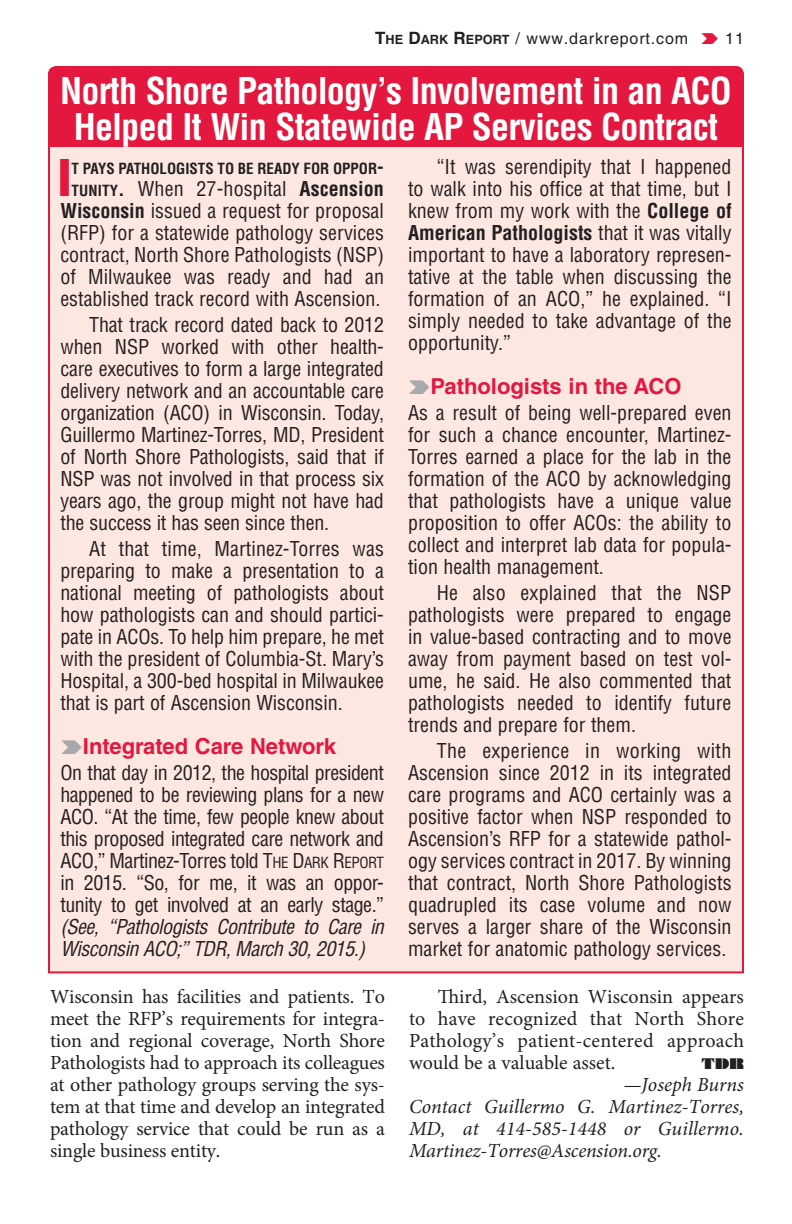
<style>
.page{position:relative;width:792px;height:1224px;background:#fff}
.page>*{position:absolute;margin:0;border:0;box-sizing:border-box;transform-origin:0 0}
.t1{font:900 condensed 49.4px "Helvetica LT Std";color:#e4183e}
.t2{font:700 condensed 36px "Helvetica LT Std";letter-spacing:-.02em;color:#fff}
.t3{font:700 22px "Helvetica LT Std";color:#e4183e}
.par-head{font:condensed 20px/22px "Helvetica LT Std";color:#231f20;text-align:justify}
.t4{font:20px/22px "Minion Pro";letter-spacing:-.01em;color:#231f20;text-align:justify}
.t5{font:italic 20px/22px "Minion Pro";color:#231f20;text-align:justify}
.t6{font:16px "Helvetica LT Std";letter-spacing:.055em;color:#231f20}
.t7{font:700 condensed 15px "Helvetica LT Std";color:#231f20}
.t8{font:14px "Braggadocio MT Std";color:#231f20}
.s1{font-weight:700;font-size:17px}
.s2{font-weight:700;font-size:12.8px}
.s3{font-size:20px}
.s4{font-weight:700;font-size:15px}
.s5{font-weight:700}
.s6{font-style:inherit}
.s7{font-size:15px}
.s8{font-style:italic}
</style>
<div class="page">
<div style="left:48px;top:141px;width:696px;height:832px;background:#fce7e1;border:2px solid #e4183e"></div>
<div style="left:48px;top:66px;width:696px;height:82px;background:#e4183e"></div>
<p class="t6" style="left:375px;top:29px;width:315px"><span class="s1">T</span><span class="s2">HE</span> <span class="s1">D</span><span class="s2">ARK</span> <span class="s1">R</span><span class="s2">EPORT</span> / www.darkreport.com</p>
<p class="t6" style="left:725px;top:29px;width:20px">11</p>
<p class="t2" style="left:60px;top:68px;width:673px">North Shore Pathology’s Involvement in an ACO</p>
<p class="t2" style="left:74px;top:104px;width:646px">Helped It Win Statewide AP Services Contract</p>
<p class="t1" style="left:58px;top:147px;width:15px">I</p>
<p class="t7" style="left:72px;top:159px;width:314px">T PAYS PATHOLOGISTS TO BE READY FOR OPPOR<span class="s3">-</span></p>
<p class="par-head" style="left:60px;top:178px;width:325px;text-align:center"><span class="s4">TUNITY</span><span class="s5">.</span> When 27-hospital <span class="s5">Ascension Wisconsin</span> issued a request for proposal (RFP) for a statewide pathology services contract, North Shore Pathologists (NSP) of Milwaukee was ready and had an established track record with Ascension.</p>
<p class="par-head" style="left:60px;top:314px;width:325px;text-indent:29px">That track record dated back to 2012 when NSP worked with other health&shy;care executives to form a large integrated delivery network and an accountable care organization (ACO) in Wisconsin. Today, Guillermo Martinez-Torres, MD, President of North Shore Pathologists, said that if NSP was not involved in that process six years ago, the group might not have had the success it has seen since then.</p>
<p class="par-head" style="left:60px;top:538px;width:325px;text-indent:29px">At that time, Martinez-Torres was preparing to make a presentation to a national meeting of pathologists about how pathologists can and should partici&shy;pate in ACOs. To help him prepare, he met with the president of Columbia-St. Mary’s Hospital, a 300-bed hospital in Milwaukee that is part of Ascension Wisconsin.</p>
<h1 class="t3" style="left:83px;top:733px;width:255px">Integrated Care Network</h1>
<p class="par-head" style="left:60px;top:762px;width:325px">On that day in 2012, the hospital president happened to be reviewing plans for a new ACO. “At the time, few people knew about this proposed integrated care network and ACO,” Martinez-Torres told <span class="s6">T</span><span class="s7">HE</span> <span class="s6">D</span><span class="s7">ARK</span> <span class="s6">R</span><span class="s7">EPORT </span>in 2015. “So, for me, it was an oppor&shy;tunity to get involved at an early stage.” <span class="s8">(See, “Pathologists Contribute to Care in Wisconsin ACO;” TDR, March 30, 2015.)</span></p>
<p class="par-head" style="left:408px;top:156px;width:325px;text-indent:29px">“It was serendipity that I happened to walk into his office at that time, but I knew from my work with the <span class="s5">College of American Pathologists</span> that it was vitally important to have a laboratory represen&shy;tative at the table when discussing the formation of an ACO,” he explained. “I simply needed to take advantage of the opportunity.”</p>
<h1 class="t3" style="left:430px;top:373px;width:253px">Pathologists in the ACO</h1>
<p class="par-head" style="left:408px;top:402px;width:325px">As a result of being well-prepared even for such a chance encounter, Martinez-Torres earned a place for the lab in the formation of the ACO by acknowledging that pathologists have a unique value proposition to offer ACOs: the ability to collect and interpret lab data for popula&shy;tion health management.</p>
<p class="par-head" style="left:408px;top:582px;width:325px;text-indent:29px">He also explained that the NSP pathologists were prepared to engage in value-based contracting and to move away from payment based on test vol&shy;ume, he said. He also commented that pathologists needed to identify future trends and prepare for them.</p>
<p class="par-head" style="left:408px;top:740px;width:325px;text-indent:29px">The experience in working with Ascension since 2012 in its integrated care programs and ACO certainly was a positive factor when NSP responded to Ascension’s RFP for a statewide pathol&shy;ogy services contract in 2017. By winning that contract, North Shore Pathologists quadrupled its case volume and now serves a larger share of the Wisconsin market for anatomic pathology services.</p>
<p class="t4" style="left:50px;top:985px;width:337px">Wisconsin has facilities and patients. To meet the RFP’s requirements for integra&shy;tion and regional coverage, North Shore Pathologists had to approach its colleagues at other pathology groups serving the sys&shy;tem at that time and develop an integrated pathology service that could be run as a single business entity.</p>
<p class="t4" style="left:409px;top:985px;width:337px;text-indent:29px">Third, Ascension Wisconsin appears to have recognized that North Shore Pathology’s patient-centered approach would be a valuable asset.</p>
<p class="t8" style="left:702px;top:1055px;width:44px">TDR</p>
<p class="t5" style="left:623px;top:1073px;width:122px">—Joseph Burns</p>
<p class="t5" style="left:409px;top:1095px;width:337px">Contact Guillermo G. Martinez-Torres, MD, at 414-585-1448 or Guillermo.<br>Martinez-Torres@Ascension.org.</p>
</div>
